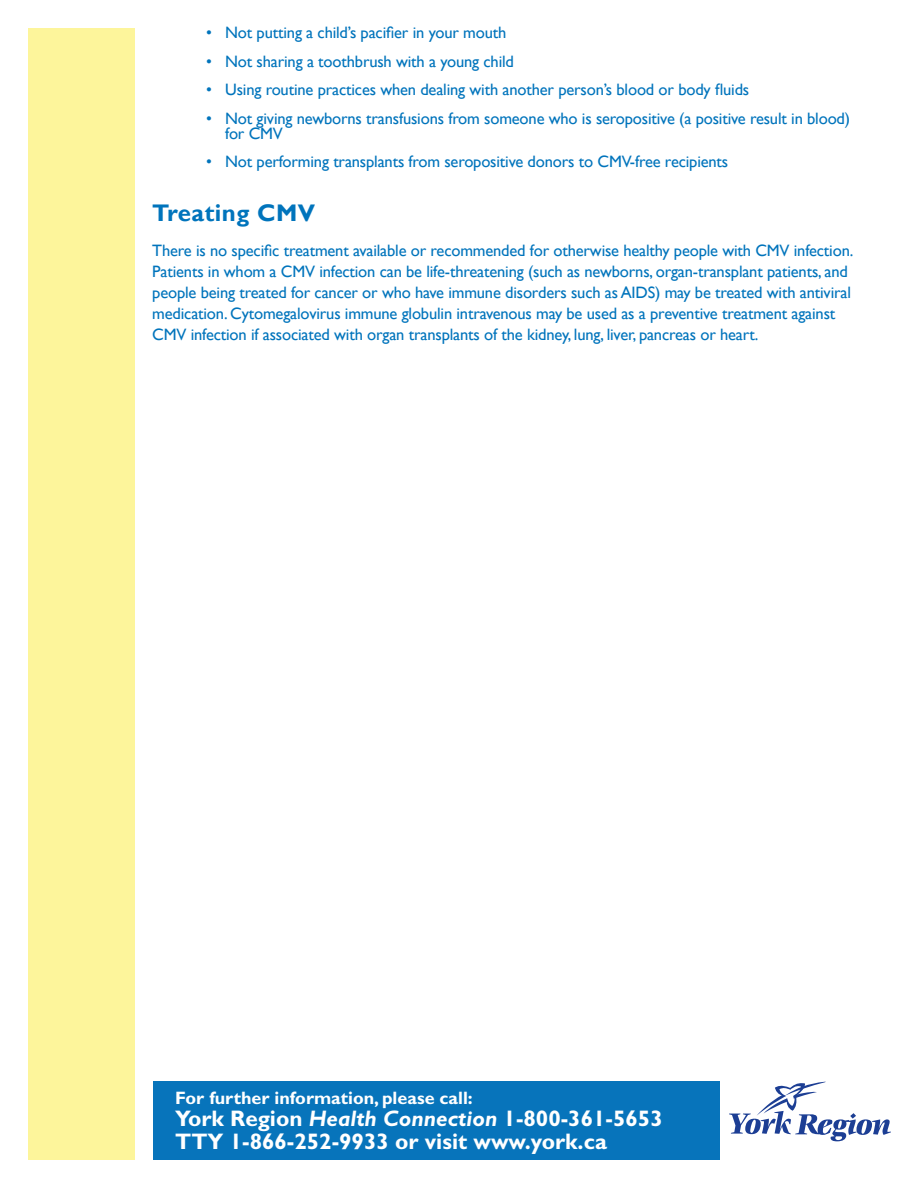
<style>
.page{position:relative;width:918px;height:1188px;background:#fff}
.page>*{position:absolute;margin:0;border:0;box-sizing:border-box;transform-origin:0 0}
.t1{font:700 24px "Gill Sans";letter-spacing:.02em;color:#0074bc}
.t2{font:700 22.5px/22.5px "Gill Sans";color:#fff}
.t3{font:700 18px "Gill Sans";color:#fff}
.t4{font:16.5px/21px "Gill Sans";letter-spacing:-.01em;color:#0074bc}
.s1{font-style:italic}
</style>
<div class="page">
<div style="left:154px;top:1082px;width:566px;height:78px;background:#0774bb"></div>
<div style="left:29px;top:29px;width:106px;height:1131px;background:#fdf59b"></div>
<svg style="left:729px;top:1082px;width:162px;height:59px"></svg>
<p class="t4" style="left:206px;top:23px;width:302px">• Not putting a child’s pacifier in your mouth</p>
<p class="t4" style="left:206px;top:51px;width:309px">• Not sharing a toothbrush with a young child</p>
<p class="t4" style="left:206px;top:80px;width:545px">• Using routine practices when dealing with another person’s blood or body fluids</p>
<p class="t4" style="left:225px;top:111px;width:627px;line-height:15px;text-indent:-19px">• Not giving newborns transfusions from someone who is seropositive (a positive result in blood) for CMV</p>
<p class="t4" style="left:206px;top:152px;width:524px">• Not performing transplants from seropositive donors to CMV-free recipients</p>
<h1 class="t1" style="left:152px;top:199px;width:164px">Treating CMV</h1>
<p class="t4" style="left:152px;top:240px;width:703px">There is no specific treatment available or recommended for otherwise healthy people with CMV infection.<br>Patients in whom a CMV infection can be life-threatening (such as newborns, organ-transplant patients, and people being treated for cancer or who have immune disorders such as AIDS) may be treated with antiviral medication. Cytomegalovirus immune globulin intravenous may be used as a preventive treatment against CMV infection if associated with organ transplants of the kidney, lung, liver, pancreas or heart.</p>
<p class="t3" style="left:175px;top:1087px;width:299px">For further information, please call:</p>
<h2 class="t2" style="left:175px;top:1108px;width:489px">York Region <span class="s1">Health Connection</span> 1-800-361-5653<br>TTY 1-866-252-9933 or visit www.york.ca</h2>
</div>
